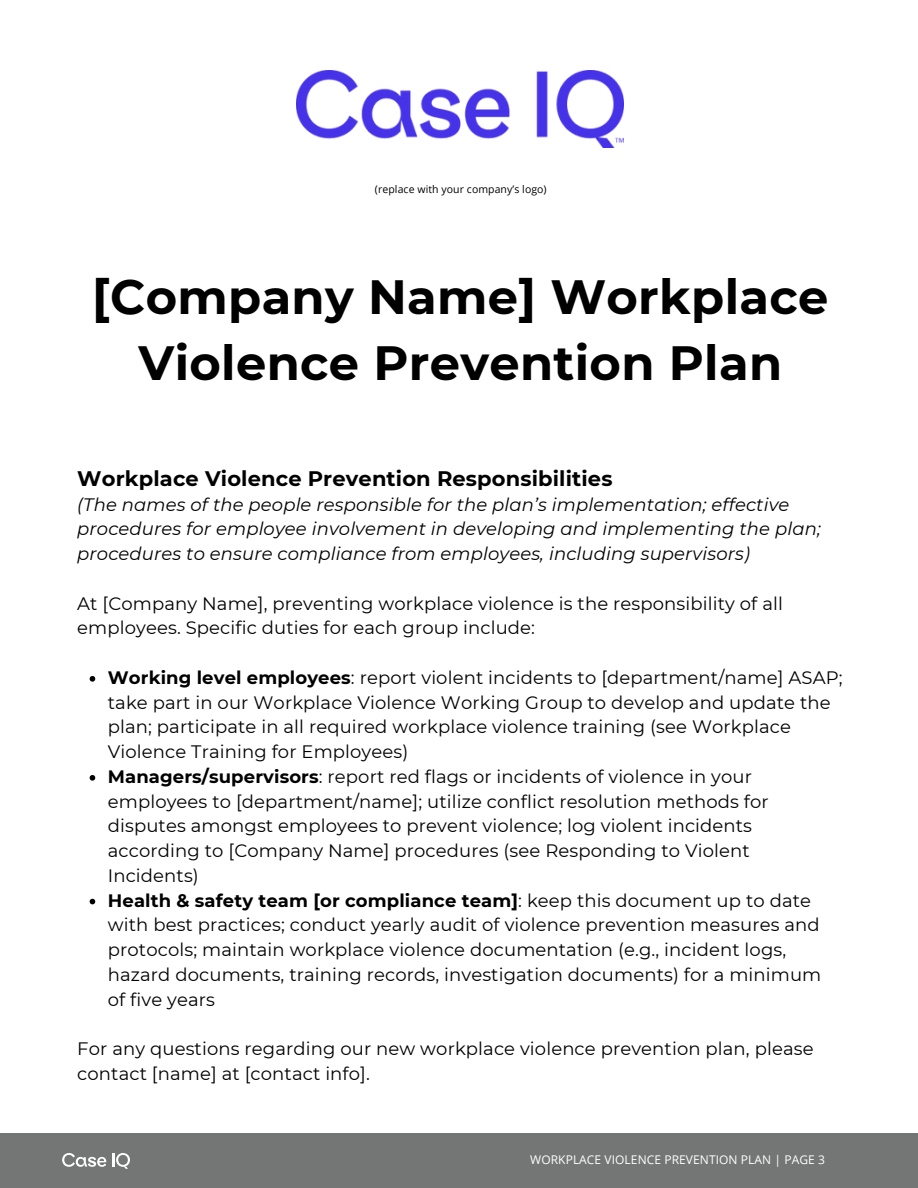
<style>
.page{position:relative;width:918px;height:1188px;background:#fff}
.page>*{position:absolute;margin:0;border:0;box-sizing:border-box;transform-origin:0 0}
.t1{font:700 48px/66.3px "Montserrat";letter-spacing:.005em;color:#000;text-align:center}
.t2{font:700 21px "Montserrat";letter-spacing:.005em;color:#000}
.t3{font:18px/24.8px "Montserrat";letter-spacing:.005em;color:#000}
.t4{font:italic 18px/24.8px "Montserrat";letter-spacing:.005em;color:#000}
.t5{font:12px "Open Sans";letter-spacing:.005em;color:#fff}
.t6{font:10.5px "Open Sans";letter-spacing:.005em;color:#000101}
.s1{font-weight:700}
</style>
<div class="page">
<div style="left:0;top:1134px;width:918px;height:54px;background:#747575"></div>
<svg style="left:62px;top:1153px;width:44px;height:14px"></svg>
<svg style="left:112px;top:1153px;width:18px;height:16px"></svg>
<img style="left:296px;top:71px;width:328px;height:76px">
<svg style="left:90px;top:676px;width:5px;height:6px"></svg>
<svg style="left:90px;top:775px;width:5px;height:6px"></svg>
<svg style="left:90px;top:899px;width:5px;height:5px"></svg>
<h1 class="t6" style="left:375px;top:182px;width:173px">(replace with your company’s logo)</h1>
<h2 class="t1" style="left:92px;top:264px;width:738px">[Company Name] Workplace<br>Violence Prevention Plan</h2>
<h2 class="t2" style="left:77px;top:466px;width:537px">Workplace Violence Prevention Responsibilities</h2>
<h2 class="t4" style="left:77px;top:492px;width:745px">(The names of the people responsible for the plan’s implementation; effective procedures for employee involvement in developing and implementing the plan; procedures to ensure compliance from employees, including supervisors)</h2>
<p class="t3" style="left:77px;top:591px;width:707px">At [Company Name], preventing workplace violence is the responsibility of all employees. Specific duties for each group include:</p>
<p class="t3" style="left:108px;top:665px;width:736px"><span class="s1">Working level employees</span>: report violent incidents to [department/name] ASAP; take part in our Workplace Violence Working Group to develop and update the plan; participate in all required workplace violence training (see Workplace Violence Training for Employees)</p>
<p class="t3" style="left:108px;top:764px;width:662px"><span class="s1">Managers/supervisors</span>: report red flags or incidents of violence in your employees to [department/name]; utilize conflict resolution methods for disputes amongst employees to prevent violence; log violent incidents according to [Company Name] procedures (see Responding to Violent Incidents)</p>
<p class="t3" style="left:108px;top:888px;width:715px"><span class="s1">Health &amp; safety team [or compliance team]</span>: keep this document up to date with best practices; conduct yearly audit of violence prevention measures and protocols; maintain workplace violence documentation (e.g., incident logs, hazard documents, training records, investigation documents) for a minimum of five years</p>
<h3 class="t3" style="left:77px;top:1036px;width:738px">For any questions regarding our new workplace violence prevention plan, please contact [name] at [contact info].</h3>
<p class="t5" style="left:530px;top:1151px;width:296px">WORKPLACE VIOLENCE PREVENTION PLAN | PAGE 3</p>
</div>
